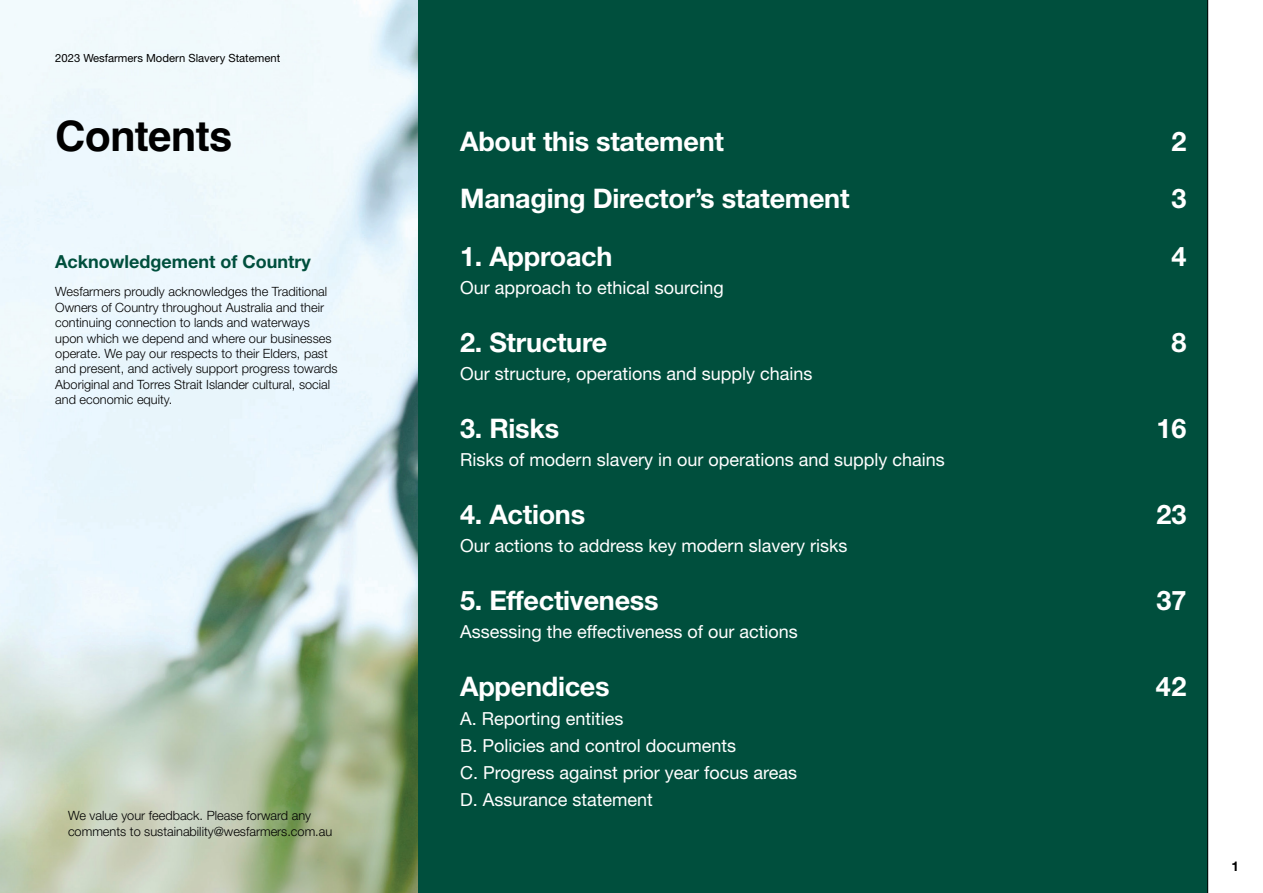
<style>
.page{position:relative;width:1263px;height:893px;background:#fff}
.page>*{position:absolute;margin:0;border:0;box-sizing:border-box;transform-origin:0 0}
.t1{font:700 42px "Helvetica";letter-spacing:-.02em;color:#000}
.t2{font:700 27px "Helvetica Neue LT Std";letter-spacing:-.01em;color:#fff}
.t3{font:18px/27px "Helvetica Neue LT Std";color:#fff}
.t4{font:700 18px "Helvetica Neue LT Std";color:#004f3d}
.t5{font:700 13.5px "Helvetica Neue LT Std";color:#000}
.t6{font:300 12.75px/15.5px "Helvetica Neue LT Std";color:#000}
.t7{font:11.25px "Helvetica Neue LT Std";color:#000}
</style>
<div class="page">
<div style="left:418px;top:0;width:789px;height:893px;background:#004f3d"></div>
<img style="left:0;top:0;width:417px;height:893px">
<hr style="left:1207px;top:0;width:1px;height:893px;background:#000">
<p class="t7" style="left:55px;top:51px;width:227px">2023 Wesfarmers Modern Slavery Statement</p>
<h1 class="t1" style="left:55px;top:110px;width:179px">Contents</h1>
<h3 class="t4" style="left:55px;top:251px;width:257px">Acknowledgement of Country</h3>
<p class="t6" style="left:55px;top:284px;width:284px">Wesfarmers proudly acknowledges the Traditional Owners of Country throughout Australia and their continuing connection to lands and waterways upon which we depend and where our businesses operate. We pay our respects to their Elders, past and present, and actively support progress towards Aboriginal and Torres Strait Islander cultural, social and economic equity.</p>
<p class="t6" style="left:68px;top:808px;width:266px">We value your feedback. Please forward any comments to sustainability@wesfarmers.com.au</p>
<h2 class="t2" style="left:460px;top:124px;width:265px">About this statement</h2>
<h2 class="t2" style="left:1171px;top:124px;width:17px">2</h2>
<h2 class="t2" style="left:460px;top:182px;width:391px">Managing Director’s statement</h2>
<h2 class="t2" style="left:1171px;top:182px;width:17px">3</h2>
<h2 class="t2" style="left:460px;top:239px;width:154px">1. Approach</h2>
<h3 class="t3" style="left:460px;top:274px;width:265px">Our approach to ethical sourcing</h3>
<h2 class="t2" style="left:1171px;top:239px;width:17px">4</h2>
<h2 class="t2" style="left:460px;top:325px;width:149px">2. Structure</h2>
<h3 class="t3" style="left:460px;top:360px;width:354px">Our structure, operations and supply chains</h3>
<h2 class="t2" style="left:460px;top:411px;width:101px">3. Risks</h2>
<h3 class="t3" style="left:460px;top:446px;width:486px">Risks of modern slavery in our operations and supply chains</h3>
<h2 class="t2" style="left:460px;top:498px;width:127px">4. Actions</h2>
<h3 class="t3" style="left:460px;top:532px;width:389px">Our actions to address key modern slavery risks</h3>
<h2 class="t2" style="left:460px;top:584px;width:200px">5. Effectiveness</h2>
<h3 class="t3" style="left:460px;top:618px;width:339px">Assessing the effectiveness of our actions</h3>
<h2 class="t2" style="left:460px;top:670px;width:151px">Appendices</h2>
<h3 class="t3" style="left:460px;top:704px;width:339px">A. Reporting entities<br>B. Policies and control documents<br>C. Progress against prior year focus areas<br>D. Assurance statement</h3>
<h2 class="t2" style="left:1171px;top:325px;width:17px">8</h2>
<h2 class="t2" style="left:1156px;top:411px;width:32px">16</h2>
<h2 class="t2" style="left:1156px;top:498px;width:32px">23</h2>
<h2 class="t2" style="left:1156px;top:584px;width:32px">37</h2>
<h2 class="t2" style="left:1156px;top:670px;width:32px">42</h2>
<p class="t5" style="left:1231px;top:858px;width:9px">1</p>
</div>
